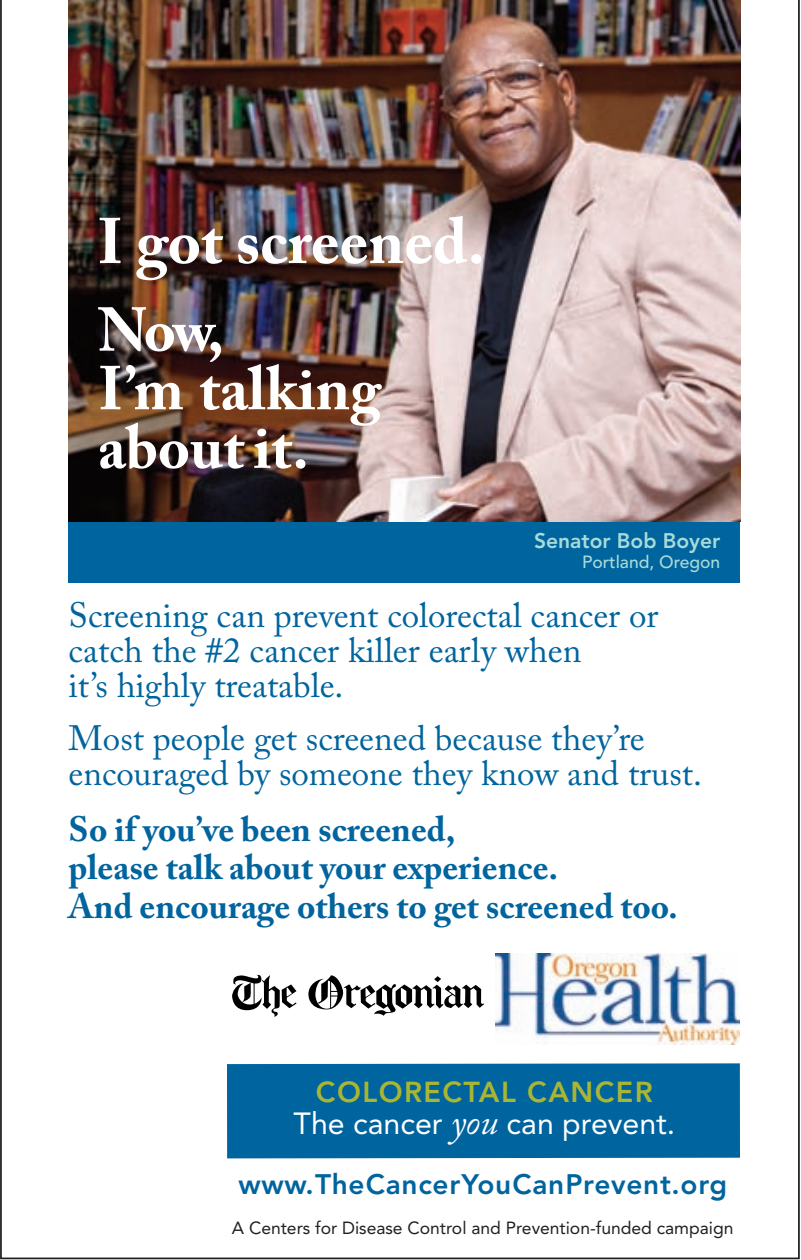
<style>
.page{position:relative;width:801px;height:1260px;background:#fff}
.page>*{position:absolute;margin:0;border:0;box-sizing:border-box;transform-origin:0 0}
.t1{font:700 63.7px "Adobe Caslon Pro";color:#fff}
.t2{font:700 61.25px/58.4px "Adobe Caslon Pro";color:#fff}
.t3{font:35px/35px "Adobe Caslon Pro";color:#00649e}
.t4{font:700 35px/38.5px "Adobe Caslon Pro";color:#00649e}
.t5{font:30.45px "Avenir";color:#fff}
.t6{font:800 28.7px "Avenir";letter-spacing:.05em;color:#a9b632}
.t7{font:800 28px "Avenir";letter-spacing:.025em;color:#00649e}
.t8{font:800 21px "Avenir";color:#a8dbd8}
.t9{font:17.5px "Avenir";color:#231f20}
.t10{font:500 17.5px "Avenir";color:#a8dbd8}
.s1{font-family:"Adobe Caslon Pro";font-style:italic;font-size:36.4px}
</style>
<div class="page">
<img style="left:0;top:0;width:799px;height:1259px">
<h1 class="t1" style="left:97px;top:216px;width:389px">I got screened.</h1>
<h2 class="t2" style="left:98px;top:307px;width:284px">Now,<br>I’m talking about it.</h2>
<p class="t8" style="left:533px;top:532px;width:188px">Senator Bob Boyer</p>
<p class="t10" style="left:581px;top:555px;width:140px">Portland, Oregon</p>
<p class="t3" style="left:68px;top:602px;width:591px">Screening can prevent colorectal cancer or catch the #2 cancer killer early when<br>it’s highly treatable.</p>
<p class="t3" style="left:68px;top:725px;width:634px">Most people get screened because they’re encouraged by someone they know and trust.</p>
<p class="t4" style="left:68px;top:813px;width:610px">So if you’ve been screened,<br>please talk about your experience.<br>And encourage others to get screened too.</p>
<p class="t6" style="left:316px;top:1080px;width:338px">COLORECTAL CANCER</p>
<p class="t5" style="left:293px;top:1111px;width:383px">The cancer <span class="s1">you</span> can prevent.</p>
<p class="t7" style="left:238px;top:1173px;width:490px">www.TheCancerYouCanPrevent.org</p>
<p class="t9" style="left:232px;top:1221px;width:503px">A Centers for Disease Control and Prevention-funded campaign</p>
</div>
